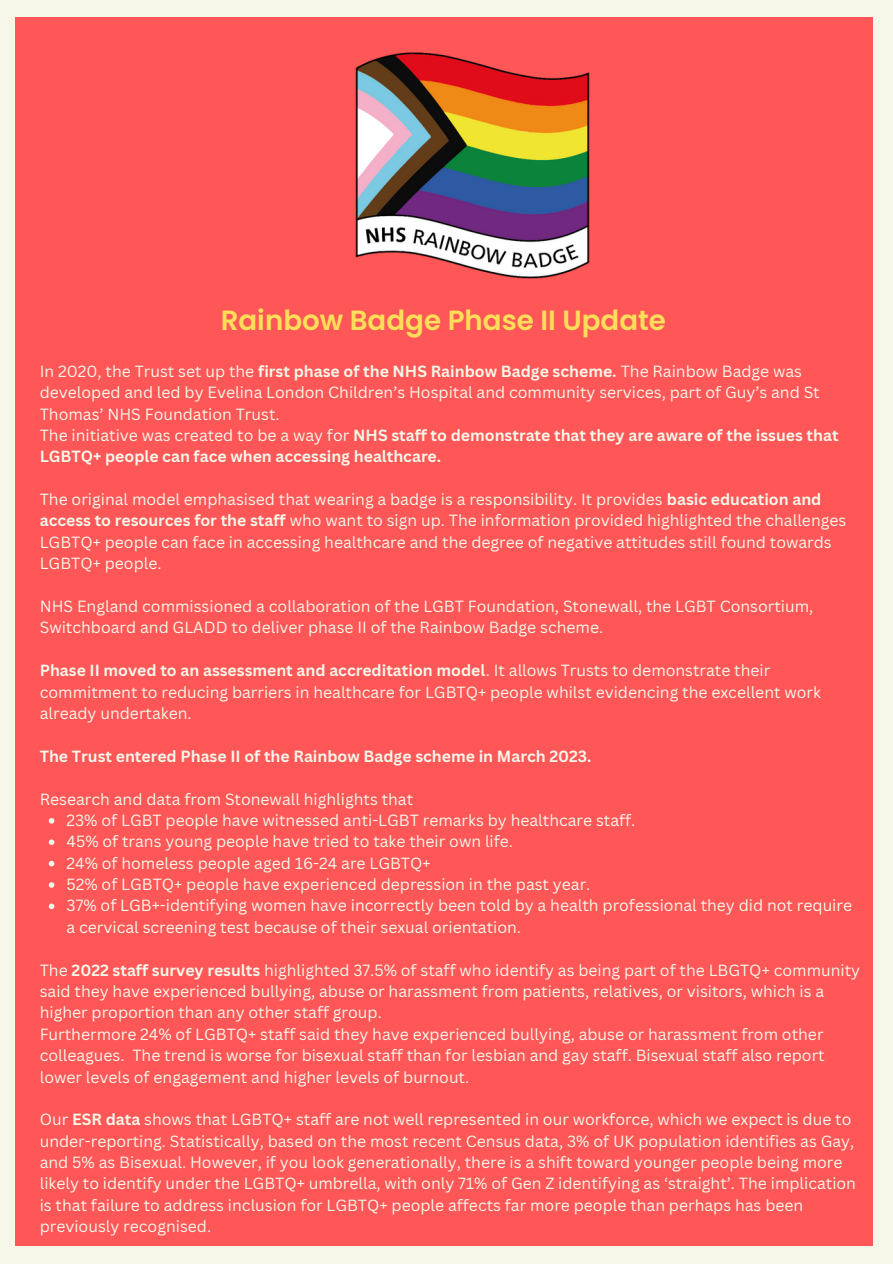
<style>
.page{position:relative;width:893px;height:1264px;background:#fff}
.page>*{position:absolute;margin:0;border:0;box-sizing:border-box;transform-origin:0 0}
.t1{font:600 27.75px "Poppins";color:#ffde59}
.t2{font:15.75px/21.3px "Canva Sans";color:#f6f6e9}
.t3{font:700 15.75px/21.3px "Canva Sans";color:#f6f6e9}
.s1{font-weight:700}
.s2{font-weight:400}
</style>
<div class="page">
<div style="left:0;top:0;width:892px;height:1263px;background:#f6f6e9"></div>
<div style="left:15px;top:17px;width:857px;height:1228px;background:#ff5757"></div>
<svg style="left:49px;top:818px;width:5px;height:5px"></svg>
<svg style="left:49px;top:839px;width:5px;height:6px"></svg>
<svg style="left:49px;top:860px;width:5px;height:6px"></svg>
<svg style="left:49px;top:882px;width:5px;height:5px"></svg>
<svg style="left:49px;top:903px;width:5px;height:6px"></svg>
<img style="left:355px;top:52px;width:235px;height:227px">
<p class="t1" style="left:221px;top:301px;width:447px">Rainbow Badge Phase II Update</p>
<p class="t2" style="left:40px;top:360px;width:781px">In 2020, the Trust set up the <span class="s1">first phase of the NHS Rainbow Badge scheme.</span> The Rainbow Badge was developed and led by Evelina London Children’s Hospital and community services, part of Guy’s and St<br>Thomas’ NHS Foundation Trust.</p>
<h1 class="t3" style="left:40px;top:424px;width:800px"><span class="s2">The initiative was created to be a way for</span> NHS staff to demonstrate that they are aware of the issues that<br>LGBTQ+ people can face when accessing healthcare.</h1>
<p class="t2" style="left:40px;top:488px;width:808px">The original model emphasised that wearing a badge is a responsibility. It provides <span class="s1">basic education and access to resources for the staff</span> who want to sign up. The information provided highlighted the challenges LGBTQ+ people can face in accessing healthcare and the degree of negative attitudes still found towards LGBTQ+ people.</p>
<p class="t2" style="left:40px;top:595px;width:775px">NHS England commissioned a collaboration of the LGBT Foundation, Stonewall, the LGBT Consortium,<br>Switchboard and GLADD to deliver phase II of the Rainbow Badge scheme.</p>
<p class="t2" style="left:40px;top:659px;width:782px"><span class="s1">Phase II moved to an assessment and accreditation model</span>. It allows Trusts to demonstrate their commitment to reducing barriers in healthcare for LGBTQ+ people whilst evidencing the excellent work already undertaken.</p>
<p class="t3" style="left:40px;top:745px;width:553px">The Trust entered Phase II of the Rainbow Badge scheme in March 2023.</p>
<p class="t2" style="left:40px;top:787px;width:375px">Research and data from Stonewall highlights that</p>
<h2 class="t2" style="left:66px;top:809px;width:570px">23% of LGBT people have witnessed anti-LGBT remarks by healthcare staff.</h2>
<p class="t2" style="left:66px;top:830px;width:448px">45% of trans young people have tried to take their own life.</p>
<p class="t2" style="left:66px;top:851px;width:365px">24% of homeless people aged 16-24 are LGBTQ+</p>
<p class="t2" style="left:66px;top:873px;width:525px">52% of LGBTQ+ people have experienced depression in the past year.</p>
<p class="t2" style="left:66px;top:894px;width:787px">37% of LGB+-identifying women have incorrectly been told by a health professional they did not require a cervical screening test because of their sexual orientation.</p>
<p class="t2" style="left:40px;top:958px;width:821px">The <span class="s1">2022 staff survey results</span> highlighted 37.5% of staff who identify as being part of the LBGTQ+ community said they have experienced bullying, abuse or harassment from patients, relatives, or visitors, which is a higher proportion than any other staff group.</p>
<p class="t2" style="left:40px;top:1022px;width:786px;text-align:justify">Furthermore 24% of LGBTQ+ staff said they have experienced bullying, abuse or harassment from other colleagues. The trend is worse for bisexual staff than for lesbian and gay staff. Bisexual staff also report lower levels of engagement and higher levels of burnout.</p>
<p class="t2" style="left:40px;top:1108px;width:817px">Our <span class="s1">ESR data</span> shows that LGBTQ+ staff are not well represented in our workforce, which we expect is due to under-reporting. Statistically, based on the most recent Census data, 3% of UK population identifies as Gay, and 5% as Bisexual. However, if you look generationally, there is a shift toward younger people being more likely to identify under the LGBTQ+ umbrella, with only 71% of Gen Z identifying as ‘straight’. The implication is that failure to address inclusion for LGBTQ+ people affects far more people than perhaps has been previously recognised.</p>
</div>
